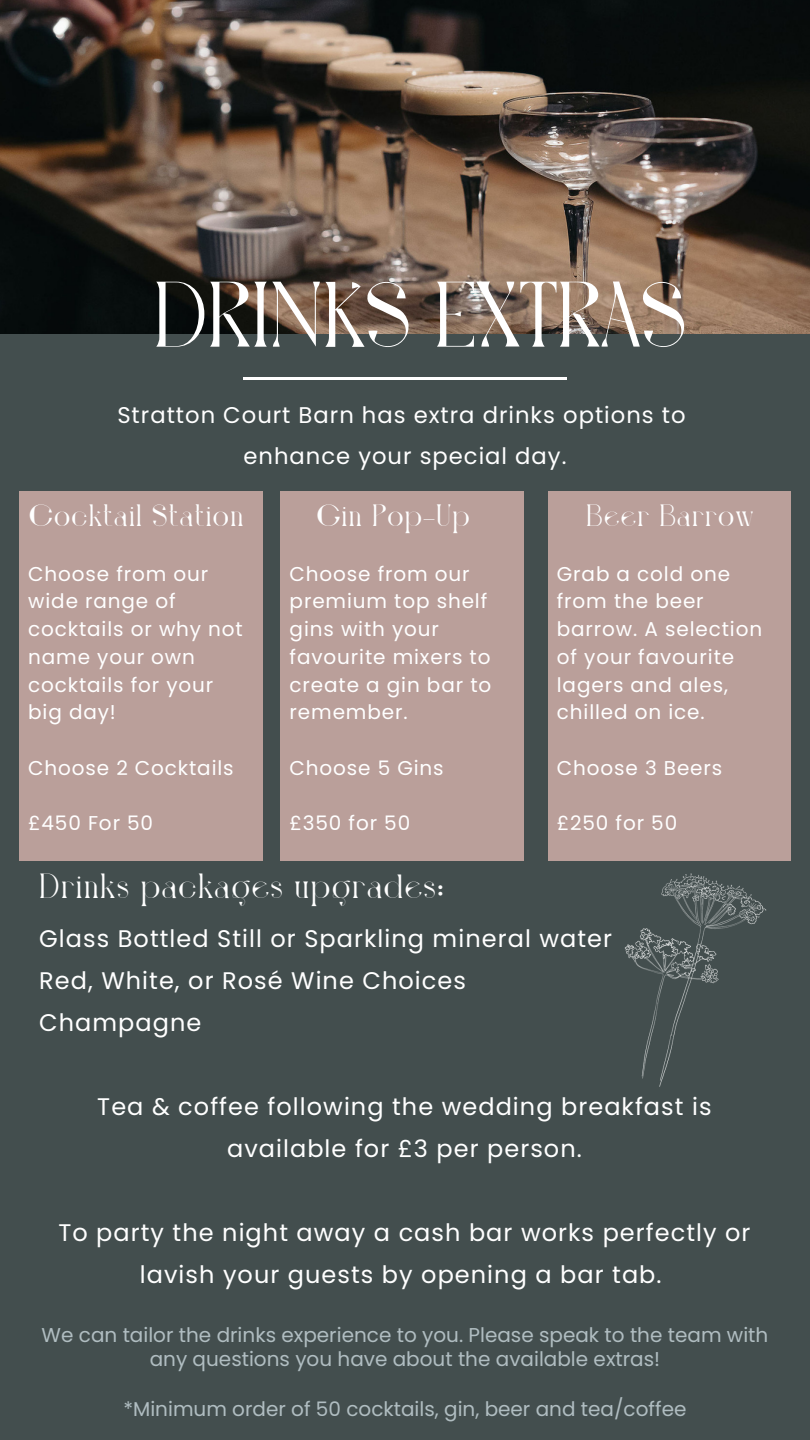
<style>
.page{position:relative;width:810px;height:1440px;background:#434e4e}
.page>*{position:absolute;margin:0;border:0;box-sizing:border-box;transform-origin:0 0}
.t1{font:90.3px "Kousis";color:#fff}
.t2{font:34px "Kousis";letter-spacing:.045em;color:#fff}
.t3{font:30px "Kousis";letter-spacing:.045em;color:#fff}
.t4{font:24px/42px "Poppins";letter-spacing:.045em;color:#fff;text-align:center}
.t5{font:22.7px/41.2px "Poppins";letter-spacing:.045em;color:#fff;text-align:center}
.t6{font:20px/27.8px "Poppins";letter-spacing:.045em;color:#fff}
.t7{font:20px/24.8px "Poppins";color:#b0bdc1;text-align:center}
</style>
<div class="page">
<img style="left:0;top:0;width:810px;height:334px">
<svg style="left:243px;top:378px;width:324px;height:1px"></svg>
<img style="left:624px;top:873px;width:143px;height:214px">
<div style="left:19px;top:492px;width:243px;height:369px;background:#ba9f9a"></div>
<div style="left:281px;top:492px;width:243px;height:369px;background:#ba9f9a"></div>
<div style="left:548px;top:492px;width:243px;height:369px;background:#ba9f9a"></div>
<h1 class="t1" style="left:153px;top:277px;width:535px">DRINKS EXTRAS</h1>
<p class="t5" style="left:117px;top:394px;width:570px">Stratton Court Barn has extra drinks options to enhance your special day.</p>
<p class="t3" style="left:29px;top:503px;width:216px">Cocktail Station</p>
<p class="t3" style="left:317px;top:503px;width:155px">Gin Pop-Up</p>
<h2 class="t3" style="left:586px;top:503px;width:168px">Beer Barrow</h2>
<p class="t6" style="left:28px;top:560px;width:216px">Choose from our wide range of cocktails or why not name your own cocktails for your big day!</p>
<p class="t6" style="left:28px;top:754px;width:207px">Choose 2 Cocktails</p>
<h3 class="t6" style="left:290px;top:560px;width:203px">Choose from our premium top shelf gins with your favourite mixers to create a gin bar to remember.</h3>
<p class="t6" style="left:290px;top:754px;width:156px">Choose 5 Gins</p>
<h3 class="t6" style="left:290px;top:809px;width:122px">£350 for 50</h3>
<h3 class="t6" style="left:557px;top:560px;width:207px">Grab a cold one from the beer barrow. A selection of your favourite lagers and ales, chilled on ice.</h3>
<p class="t6" style="left:557px;top:754px;width:167px">Choose 3 Beers</p>
<p class="t6" style="left:557px;top:809px;width:122px">£250 for 50</p>
<p class="t6" style="left:28px;top:809px;width:126px">£450 For 50</p>
<p class="t2" style="left:39px;top:872px;width:406px">Drinks packages upgrades:</p>
<h3 class="t4" style="left:39px;top:918px;width:574px;text-align:left">Glass Bottled Still or Sparkling mineral water<br>Red, White, or Rosé Wine Choices<br>Champagne</h3>
<h2 class="t4" style="left:97px;top:1086px;width:616px">Tea &amp; coffee following the wedding breakfast is available for £3 per person.</h2>
<p class="t4" style="left:58px;top:1212px;width:694px">To party the night away a cash bar works perfectly or lavish your guests by opening a bar tab.</p>
<h2 class="t7" style="left:42px;top:1322px;width:728px">We can tailor the drinks experience to you. Please speak to the team with any questions you have about the available extras!</h2>
<p class="t7" style="left:123px;top:1397px;width:565px">*Minimum order of 50 cocktails, gin, beer and tea/coffee</p>
</div>
